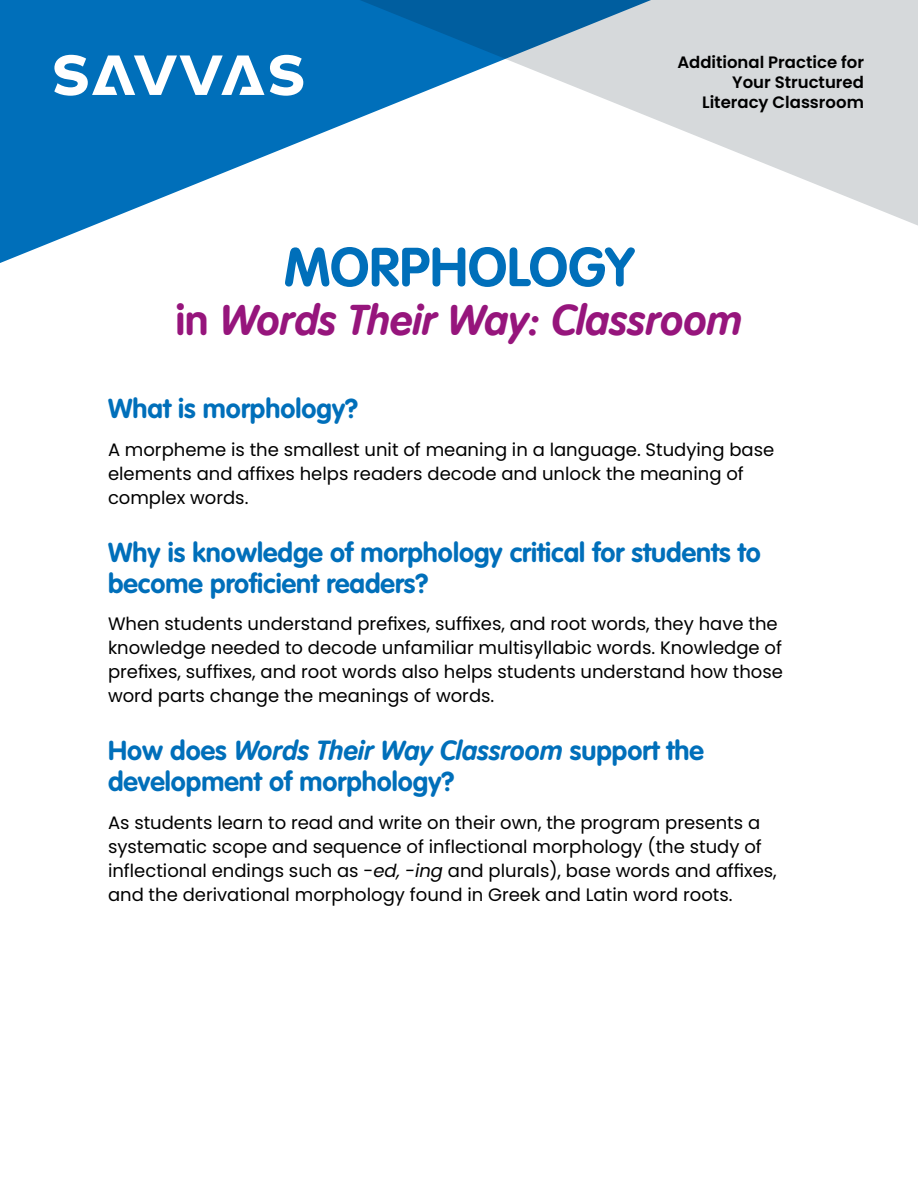
<style>
.page{position:relative;width:918px;height:1188px;background:#fff}
.page>*{position:absolute;margin:0;border:0;box-sizing:border-box;transform-origin:0 0}
.t1{font:700 54px "VAG Rounded Next";color:#006fba}
.t2{font:italic 700 42px "VAG Rounded Next";color:#96157c}
.t3{font:700 27px/31px "VAG Rounded Std";color:#006fba}
.t4{font:italic 700 27px "VAG Rounded Next";color:#006fba}
.t5{font:18px/24px "Poppins";color:#000}
.t6{font:600 16.5px/19.8px "Poppins";color:#000;text-align:right}
.s1{font-style:normal}
.s2{font-family:"VAG Rounded Std";font-style:normal}
.s3{font-style:italic}
</style>
<div class="page">
<svg style="left:0;top:0;width:293px;height:263px;fill:#006fba"></svg>
<svg style="left:293px;top:0;width:625px;height:226px"></svg>
<svg style="left:54px;top:55px;width:249px;height:41px"></svg>
<p class="t6" style="left:677px;top:53px;width:188px">Additional Practice for<br>Your Structured<br>Literacy Classroom</p>
<h1 class="t1" style="left:284px;top:232px;width:352px">MORPHOLOGY</h1>
<h2 class="t2" style="left:176px;top:292px;width:568px"><span class="s1">in</span> Words Their Way: Classroom</h2>
<h3 class="t3" style="left:108px;top:394px;width:251px">What is morphology?</h3>
<p class="t5" style="left:108px;top:438px;width:668px">A morpheme is the smallest unit of meaning in a language. Studying base elements and affixes helps readers decode and unlock the meaning of complex words.</p>
<h3 class="t3" style="left:108px;top:538px;width:654px">Why is knowledge of morphology critical for students to become proficient readers?</h3>
<p class="t5" style="left:108px;top:612px;width:676px">When students understand prefixes, suffixes, and root words, they have the knowledge needed to decode unfamiliar multisyllabic words. Knowledge of prefixes, suffixes, and root words also helps students understand how those word parts change the meanings of words.</p>
<h3 class="t4" style="left:108px;top:733px;width:598px"><span class="s2">How does</span> Words Their Way Classroom <span class="s2">support the</span></h3>
<h3 class="t3" style="left:108px;top:767px;width:348px">development of morphology?</h3>
<p class="t5" style="left:108px;top:811px;width:670px">As students learn to read and write on their own, the program presents a systematic scope and sequence of inflectional morphology (the study of inflectional endings such as -<span class="s3">ed, -ing</span> and plurals), base words and affixes, and the derivational morphology found in Greek and Latin word roots.</p>
</div>
